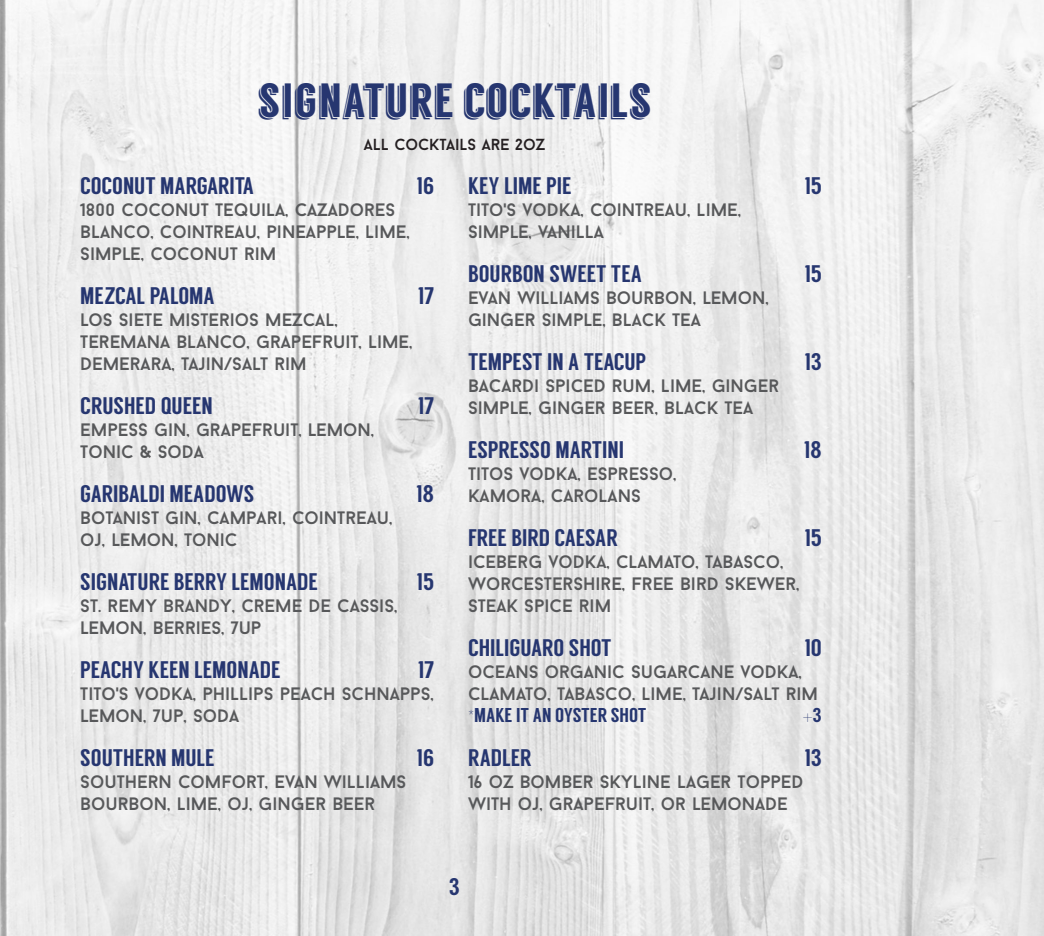
<style>
.page{position:relative;width:1044px;height:936px;background:#fff}
.page>*{position:absolute;margin:0;border:0;box-sizing:border-box;transform-origin:0 0}
.t1{font:48px "Langdon";letter-spacing:.01em;color:#263670}
.Heading{font:24px "Langdon";color:#263670}
.Heading-2{font:20px "Langdon";color:#263670}
.Body{font:18px/22px "Baron Neue";color:#57585a}
.t2{font:16px "Baron Neue";color:#241f21}
</style>
<div class="page">
<img style="left:0;top:0;width:1044px;height:936px">
<p class="t1" style="left:257px;top:72px;width:396px">SIGNATURE COCKTAILS</p>
<p class="t2" style="left:364px;top:134px;width:183px">ALL COCKTAILS ARE 2OZ</p>
<p class="Heading" style="left:80px;top:171px;width:175px">COCONUT MARGARITA</p>
<p class="Heading" style="left:417px;top:171px;width:19px">16</p>
<p class="Body" style="left:80px;top:198px;width:331px">1800 COCONUT TEQUILA, CAZADORES<br>BLANCO, COINTREAU, PINEAPPLE, LIME,<br>SIMPLE, COCONUT RIM</p>
<p class="Heading" style="left:80px;top:281px;width:136px">MEZCAL PALOMA</p>
<p class="Heading" style="left:418px;top:281px;width:18px">17</p>
<p class="Body" style="left:80px;top:308px;width:259px">LOS SIETE MISTERIOS MEZCAL,</p>
<p class="Body" style="left:80px;top:330px;width:334px">TEREMANA BLANCO, GRAPEFRUIT, LIME,<br>DEMERARA, TAJIN/SALT RIM</p>
<p class="Heading" style="left:80px;top:391px;width:134px">CRUSHED QUEEN</p>
<p class="Heading" style="left:418px;top:391px;width:18px">17</p>
<p class="Body" style="left:80px;top:418px;width:296px">EMPESS GIN, GRAPEFRUIT, LEMON,</p>
<p class="Body" style="left:80px;top:440px;width:125px">TONIC &amp; SODA</p>
<p class="Heading" style="left:80px;top:479px;width:175px">GARIBALDI MEADOWS</p>
<p class="Heading" style="left:416px;top:479px;width:19px">18</p>
<p class="Body" style="left:80px;top:506px;width:314px">BOTANIST GIN, CAMPARI, COINTREAU,</p>
<p class="Body" style="left:80px;top:528px;width:159px">OJ, LEMON, TONIC</p>
<p class="Heading" style="left:80px;top:567px;width:239px">SIGNATURE BERRY LEMONADE</p>
<p class="Heading" style="left:417px;top:567px;width:19px">15</p>
<p class="Body" style="left:80px;top:594px;width:319px">ST. REMY BRANDY, CREME DE CASSIS,<br>LEMON, BERRIES, 7UP</p>
<p class="Heading" style="left:80px;top:655px;width:202px">PEACHY KEEN LEMONADE</p>
<p class="Heading" style="left:418px;top:655px;width:18px">17</p>
<p class="Body" style="left:80px;top:682px;width:355px">TITO'S VODKA, PHILLIPS PEACH SCHNAPPS,<br>LEMON, 7UP, SODA</p>
<p class="Heading" style="left:80px;top:743px;width:136px">SOUTHERN MULE</p>
<p class="Heading" style="left:417px;top:743px;width:19px">16</p>
<p class="Body" style="left:80px;top:770px;width:328px">SOUTHERN COMFORT, EVAN WILLIAMS<br>BOURBON, LIME, OJ, GINGER BEER</p>
<p class="Heading" style="left:468px;top:171px;width:105px">KEY LIME PIE</p>
<p class="Heading" style="left:805px;top:171px;width:19px">15</p>
<p class="Body" style="left:468px;top:198px;width:275px">TITO'S VODKA, COINTREAU, LIME,</p>
<p class="Body" style="left:468px;top:220px;width:137px">SIMPLE, VANILLA</p>
<p class="Heading" style="left:468px;top:259px;width:175px">BOURBON SWEET TEA</p>
<p class="Heading" style="left:805px;top:259px;width:19px">15</p>
<p class="Body" style="left:468px;top:286px;width:302px">EVAN WILLIAMS BOURBON, LEMON,<br>GINGER SIMPLE, BLACK TEA</p>
<p class="Heading" style="left:468px;top:347px;width:180px">TEMPEST IN A TEACUP</p>
<p class="Heading" style="left:805px;top:347px;width:19px">13</p>
<p class="Body" style="left:468px;top:374px;width:313px">BACARDI SPICED RUM, LIME, GINGER<br>SIMPLE, GINGER BEER, BLACK TEA</p>
<p class="Heading" style="left:468px;top:435px;width:157px">ESPRESSO MARTINI</p>
<p class="Heading" style="left:804px;top:435px;width:19px">18</p>
<p class="Body" style="left:468px;top:462px;width:210px">TITOS VODKA, ESPRESSO,</p>
<p class="Body" style="left:468px;top:484px;width:174px">KAMORA, CAROLANS</p>
<p class="Heading" style="left:468px;top:523px;width:151px">FREE BIRD CAESAR</p>
<p class="Heading" style="left:805px;top:523px;width:19px">15</p>
<p class="Body" style="left:468px;top:550px;width:333px">ICEBERG VODKA, CLAMATO, TABASCO,<br>WORCESTERSHIRE, FREE BIRD SKEWER,<br>STEAK SPICE RIM</p>
<p class="Heading" style="left:468px;top:633px;width:145px">CHILIGUARO SHOT</p>
<p class="Heading" style="left:805px;top:633px;width:19px">10</p>
<p class="Body" style="left:468px;top:660px;width:352px">OCEANS ORGANIC SUGARCANE VODKA,<br>CLAMATO, TABASCO, LIME, TAJIN/SALT RIM</p>
<p class="Heading-2" style="left:468px;top:703px;width:180px">*MAKE IT AN OYSTER SHOT</p>
<p class="Heading-2" style="left:802px;top:703px;width:21px">+3</p>
<p class="Heading" style="left:468px;top:743px;width:65px">RADLER</p>
<p class="Heading" style="left:805px;top:743px;width:19px">13</p>
<p class="Body" style="left:468px;top:770px;width:337px">16 OZ BOMBER SKYLINE LAGER TOPPED<br>WITH OJ, GRAPEFRUIT, OR LEMONADE</p>
<p class="Heading" style="left:449px;top:873px;width:12px">3</p>
</div>
